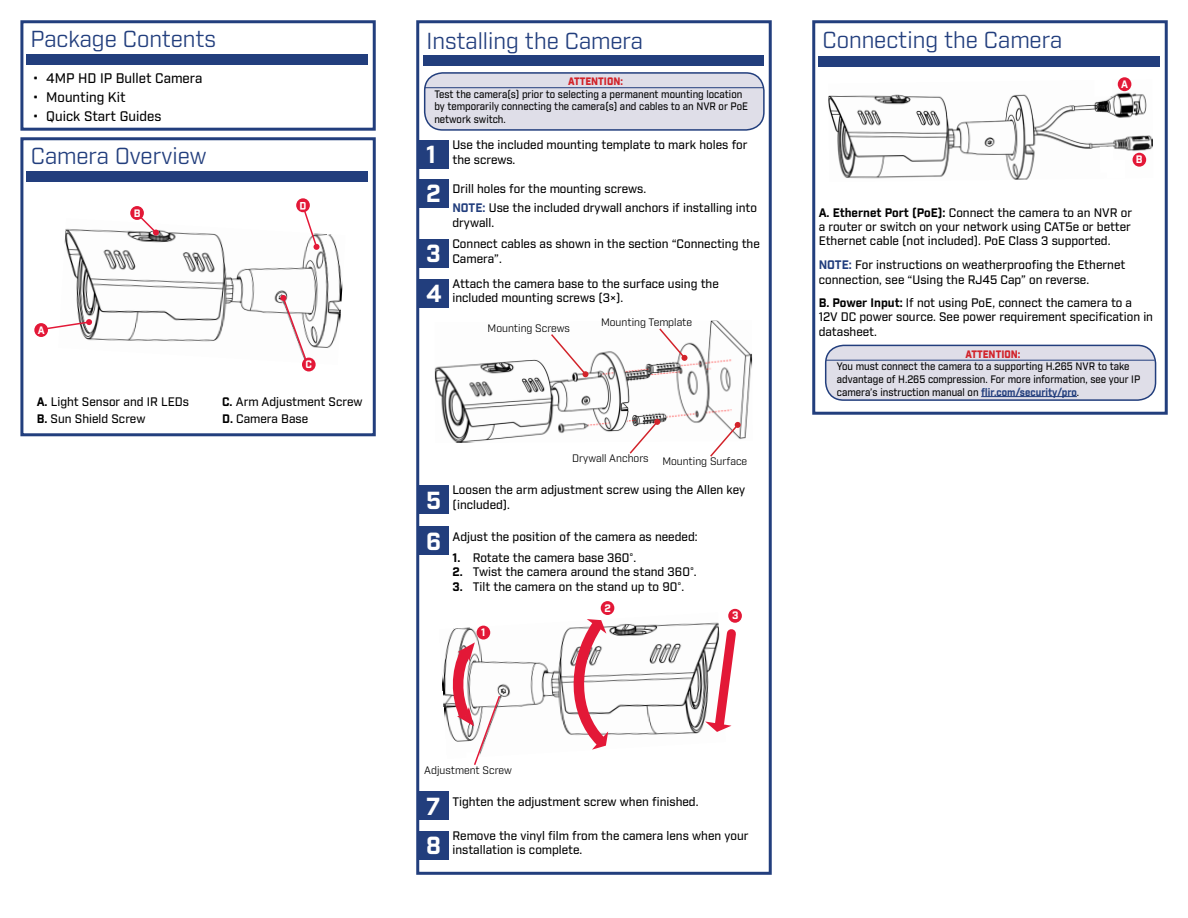
<style>
.page{position:relative;width:1188px;height:918px;background:#fff}
.page>*{position:absolute;margin:0;border:0;box-sizing:border-box;transform-origin:0 0}
.t1{font:700 24px/39.9px "Industry";color:#fff}
.t2{font:22.5px "Industry";color:#223e7d}
.t3{font:500 13.5px "Industry";color:#000}
.t4{font:500 12px/14.4px "Industry";color:#000}
.t5{font:500 10.5px/12.6px "Industry";color:#000;scale:.94 1}
.t6{font:10.5px "Industry";color:#000}
.t7{font:900 10.5px "Industry";color:#d2232a;scale:.94 1}
.t8{font:700 10.5px "Industry";color:#fff}
.s1{font-weight:700;color:#223e7d}
.s2{font-weight:700}
</style>
<div class="page">
<div style="left:416px;top:20px;width:356px;height:855px;border:3px solid #223e7d"></div>
<div style="left:812px;top:20px;width:356px;height:395px;border:3px solid #223e7d"></div>
<div style="left:20px;top:20px;width:356px;height:111px;border:3px solid #223e7d"></div>
<div style="left:27px;top:54px;width:341px;height:11px;background:#223e7d"></div>
<div style="left:20px;top:137px;width:356px;height:299px;border:3px solid #223e7d"></div>
<svg style="left:35px;top:206px;width:308px;height:166px"></svg>
<img style="left:828px;top:79px;width:325px;height:101px">
<svg style="left:442px;top:601px;width:300px;height:140px"></svg>
<img style="left:435px;top:320px;width:318px;height:123px">
<div style="left:425px;top:73px;width:339px;height:57px;background:#dfdee8;border-radius:18px"></div>
<div style="left:424px;top:72px;width:341px;height:59px;border:2px solid #223e7d;border-radius:18px"></div>
<hr style="left:425px;top:87px;width:338px;height:1px;background:#223e7d">
<div style="left:424px;top:55px;width:340px;height:11px;background:#223e7d"></div>
<div style="left:819px;top:57px;width:341px;height:10px;background:#223e7d"></div>
<div style="left:419px;top:140px;width:30px;height:29px;background:#223e7d"></div>
<div style="left:419px;top:179px;width:30px;height:29px;background:#223e7d"></div>
<div style="left:419px;top:239px;width:30px;height:29px;background:#223e7d"></div>
<div style="left:419px;top:279px;width:30px;height:28px;background:#223e7d"></div>
<div style="left:419px;top:485px;width:30px;height:29px;background:#223e7d"></div>
<div style="left:419px;top:831px;width:30px;height:28px;background:#223e7d"></div>
<div style="left:419px;top:792px;width:30px;height:28px;background:#223e7d"></div>
<div style="left:419px;top:527px;width:30px;height:28px;background:#223e7d"></div>
<div style="left:27px;top:171px;width:341px;height:11px;background:#223e7d"></div>
<svg style="left:628px;top:419px;width:32px;height:35px"></svg>
<svg style="left:709px;top:422px;width:32px;height:35px"></svg>
<div style="left:130px;top:206px;width:14px;height:14px;background:#e31837;border-radius:50%"></div>
<div style="left:296px;top:198px;width:14px;height:14px;background:#e31837;border-radius:50%"></div>
<div style="left:34px;top:323px;width:14px;height:14px;background:#e31837;border-radius:50%"></div>
<div style="left:1118px;top:77px;width:13px;height:14px;background:#e31837;border-radius:50%"></div>
<div style="left:302px;top:358px;width:14px;height:13px;background:#e31837;border-radius:50%"></div>
<div style="left:1133px;top:153px;width:13px;height:14px;background:#e31837;border-radius:50%"></div>
<svg style="left:43px;top:319px;width:49px;height:12px"></svg>
<svg style="left:139px;top:216px;width:20px;height:20px"></svg>
<svg style="left:549px;top:333px;width:39px;height:44px"></svg>
<svg style="left:658px;top:327px;width:30px;height:34px"></svg>
<svg style="left:571px;top:611px;width:44px;height:139px"></svg>
<svg style="left:705px;top:624px;width:37px;height:110px"></svg>
<div style="left:477px;top:626px;width:13px;height:14px;background:#e31837;border-radius:50%"></div>
<div style="left:601px;top:601px;width:13px;height:14px;background:#e31837;border-radius:50%"></div>
<div style="left:728px;top:609px;width:14px;height:14px;background:#e31837;border-radius:50%"></div>
<svg style="left:456px;top:638px;width:45px;height:127px"></svg>
<div style="left:1094px;top:78px;width:18px;height:19px;background:#fff"></div>
<div style="left:1107px;top:160px;width:18px;height:18px;background:#fff"></div>
<div style="left:1101px;top:148px;width:11px;height:23px;background:#fff"></div>
<svg style="left:280px;top:295px;width:28px;height:68px"></svg>
<div style="left:826px;top:345px;width:330px;height:55px;background:#dfdee8;border-radius:18px"></div>
<div style="left:825px;top:345px;width:331px;height:56px;border:2px solid #223e7d;border-radius:18px"></div>
<hr style="left:981px;top:396px;width:96px;height:1px;background:#223e7d">
<hr style="left:826px;top:360px;width:329px;height:1px;background:#223e7d">
<svg style="left:300px;top:202px;width:20px;height:48px"></svg>
<h2 class="t2" style="left:30px;top:26px;width:187px">Package Contents</h2>
<h2 class="t2" style="left:426px;top:27px;width:218px">Installing the Camera</h2>
<h2 class="t2" style="left:822px;top:27px;width:241px">Connecting the Camera</h2>
<p class="t3" style="left:33px;top:70px;width:171px">• 4MP HD IP Bullet Camera</p>
<p class="t3" style="left:33px;top:89px;width:94px">• Mounting Kit</p>
<p class="t3" style="left:33px;top:108px;width:130px">• Quick Start Guides</p>
<p class="t7" style="left:568px;top:75px;width:60px">ATTENTION:</p>
<p class="t5" style="left:434px;top:88px;width:335px">Test the camera(s) prior to selecting a permanent mounting location by temporarily connecting the camera(s) and cables to an NVR or PoE network switch.</p>
<p class="t8" style="left:1121px;top:78px;width:8px">A</p>
<h2 class="t2" style="left:31px;top:142px;width:177px">Camera Overview</h2>
<h1 class="t1" style="left:426px;top:136px;width:11px">1</h1>
<p class="t4" style="left:452px;top:138px;width:297px">Use the included mounting template to mark holes for the screws.</p>
<p class="t8" style="left:1136px;top:153px;width:8px">B</p>
<p class="t8" style="left:38px;top:323px;width:8px">A</p>
<p class="t8" style="left:134px;top:206px;width:8px">B</p>
<h1 class="t1" style="left:426px;top:175px;width:16px">2</h1>
<h1 class="t1" style="left:426px;top:235px;width:17px">3<br>4</h1>
<p class="t4" style="left:452px;top:180px;width:306px;line-height:18.9px">Drill holes for the mounting screws.<br><span class="s1">NOTE:</span> Use the included drywall anchors if installing into</p>
<p class="t4" style="left:452px;top:215px;width:43px">drywall.</p>
<p class="t4" style="left:452px;top:237px;width:309px">Connect cables as shown in the section “Connecting the<br>Camera”.</p>
<p class="t4" style="left:452px;top:277px;width:268px">Attach the camera base to the surface using the included mounting screws (3×).</p>
<p class="t6" style="left:488px;top:322px;width:84px">Mounting Screws</p>
<p class="t6" style="left:601px;top:316px;width:93px">Mounting Template</p>
<p class="t4" style="left:819px;top:205px;width:315px;text-align:justify"><span class="s2">A. Ethernet Port (PoE):</span> Connect the camera to an NVR or a router or switch on your network using CAT5e or better Ethernet cable (not included). PoE Class 3 supported.</p>
<p class="t4" style="left:819px;top:258px;width:308px"><span class="s1">NOTE:</span> For instructions on weatherproofing the Ethernet connection, see “Using the RJ45 Cap” on reverse.</p>
<p class="t4" style="left:819px;top:296px;width:336px"><span class="s2">B. Power Input:</span> If not using PoE, connect the camera to a<br>12V DC power source. See power requirement specification in datasheet.</p>
<p class="t4" style="left:37px;top:394px;width:154px;line-height:17.2px"><span class="s2">A.</span> Light Sensor and IR LEDs<br><span class="s2">B.</span> Sun Shield Screw</p>
<p class="t8" style="left:305px;top:358px;width:8px">C</p>
<p class="t4" style="left:222px;top:394px;width:142px;line-height:17.2px"><span class="s2">C.</span> Arm Adjustment Screw<br><span class="s2">D.</span> Camera Base</p>
<p class="t7" style="left:965px;top:348px;width:60px">ATTENTION:</p>
<p class="t5" style="left:837px;top:361px;width:324px">You must connect the camera to a supporting H.265 NVR to take advantage of H.265 compression. For more information, see your IP camera’s instruction manual on <span class="s1">flir.com/security/pro</span>.</p>
<p class="t6" style="left:572px;top:451px;width:78px">Drywall Anchors</p>
<p class="t6" style="left:662px;top:454px;width:86px">Mounting Surface</p>
<h1 class="t1" style="left:426px;top:481px;width:17px">5</h1>
<p class="t4" style="left:452px;top:483px;width:294px">Loosen the arm adjustment screw using the Allen key (included).</p>
<h1 class="t1" style="left:426px;top:523px;width:17px">6</h1>
<p class="t4" style="left:453px;top:530px;width:247px">Adjust the position of the camera as needed:</p>
<p class="t4" style="left:453px;top:551px;width:185px"><span class="s2">1.</span> Rotate the camera base 360°.</p>
<p class="t4" style="left:453px;top:565px;width:246px"><span class="s2">2.</span> Twist the camera around the stand 360°.</p>
<p class="t4" style="left:453px;top:580px;width:233px"><span class="s2">3.</span> Tilt the camera on the stand up to 90°.</p>
<p class="t8" style="left:605px;top:602px;width:8px">2</p>
<p class="t8" style="left:732px;top:609px;width:8px">3</p>
<p class="t8" style="left:481px;top:626px;width:6px">1</p>
<p class="t6" style="left:424px;top:764px;width:89px">Adjustment Screw</p>
<h1 class="t1" style="left:426px;top:788px;width:15px">7</h1>
<p class="t4" style="left:452px;top:795px;width:248px">Tighten the adjustment screw when finished.</p>
<h1 class="t1" style="left:426px;top:827px;width:16px">8</h1>
<p class="t4" style="left:453px;top:829px;width:298px">Remove the vinyl film from the camera lens when your installation is complete.</p>
</div>
